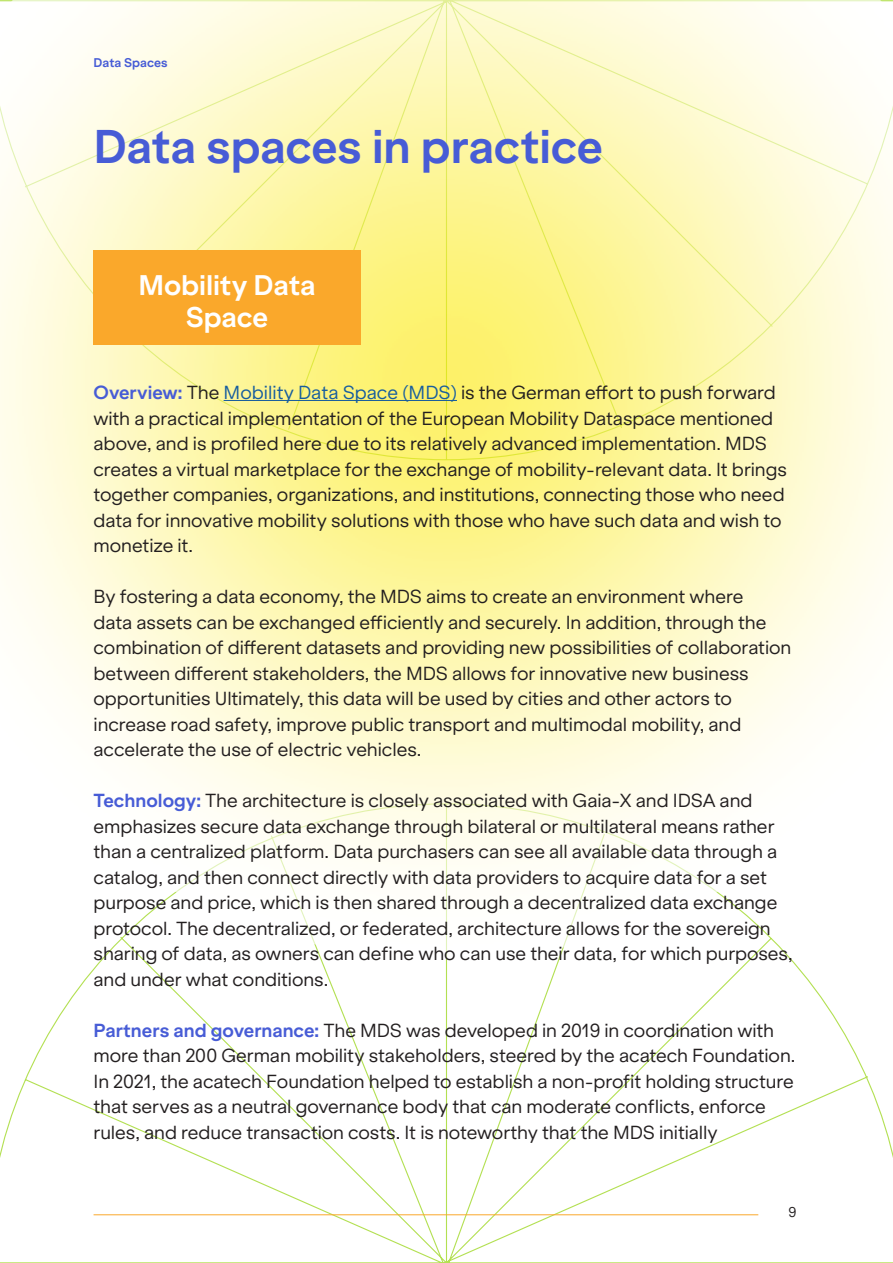
<style>
.page{position:relative;width:893px;height:1263px;background:#fff}
.page>*{position:absolute;margin:0;border:0;box-sizing:border-box;transform-origin:0 0}
.t1{font:700 45px "Klarheit Grotesk";letter-spacing:-.01em;color:#475cd6}
.t2{font:700 27px/31.5px "Klarheit Grotesk";letter-spacing:-.005em;color:#fff;text-align:center}
.t3{font:18px/25.5px "Klarheit Grotesk";letter-spacing:-.005em;color:#231f20}
.t4{font:13.5px "Klarheit Grotesk";color:#231f20}
.t5{font:700 12px "Klarheit Grotesk";color:#475cd6}
.s1{font-weight:700;color:#475cd6}
.s2{color:#175d9e}
</style>
<div class="page">
<svg style="left:0;top:959px;width:893px;height:304px"></svg>
<img style="left:0;top:0;width:893px;height:959px">
<div style="left:94px;top:250px;width:267px;height:95px;background:#faa82b"></div>
<hr style="left:224px;top:400px;width:233px;height:1px;background:#175d9e">
<hr style="left:94px;top:1214px;width:664px;height:1px;background:#faa82b">
<p class="t5" style="left:94px;top:53px;width:76px">Data Spaces</p>
<p class="t1" style="left:94px;top:109px;width:511px">Data spaces in practice</p>
<p class="t2" style="left:139px;top:267px;width:179px">Mobility Data<br>Space</p>
<p class="t3" style="left:94px;top:378px;width:695px"><span class="s1">Overview:</span> The <span class="s2">Mobility Data Space (MDS)</span> is the German effort to push forward with a practical implementation of the European Mobility Dataspace mentioned above, and is profiled here due to its relatively advanced implementation. MDS creates a virtual marketplace for the exchange of mobility-relevant data. It brings together companies, organizations, and institutions, connecting those who need data for innovative mobility solutions with those who have such data and wish to monetize it.</p>
<p class="t3" style="left:94px;top:582px;width:699px">By fostering a data economy, the MDS aims to create an environment where<br>data assets can be exchanged efficiently and securely. In addition, through the combination of different datasets and providing new possibilities of collaboration between different stakeholders, the MDS allows for innovative new business opportunities Ultimately, this data will be used by cities and other actors to increase road safety, improve public transport and multimodal mobility, and accelerate the use of electric vehicles.</p>
<p class="t3" style="left:94px;top:786px;width:701px"><span class="s1">Technology:</span> The architecture is closely associated with Gaia-X and IDSA and emphasizes secure data exchange through bilateral or multilateral means rather than a centralized platform. Data purchasers can see all available data through a catalog, and then connect directly with data providers to acquire data for a set purpose and price, which is then shared through a decentralized data exchange protocol. The decentralized, or federated, architecture allows for the sovereign sharing of data, as owners can define who can use their data, for which purposes, and under what conditions.</p>
<p class="t3" style="left:94px;top:1015px;width:703px"><span class="s1">Partners and governance:</span> The MDS was developed in 2019 in coordination with more than 200 German mobility stakeholders, steered by the acatech Foundation.<br>In 2021, the acatech Foundation helped to establish a non-profit holding structure that serves as a neutral governance body that can moderate conflicts, enforce rules, and reduce transaction costs. It is noteworthy that the MDS initially</p>
<p class="t4" style="left:789px;top:1201px;width:10px">9</p>
</div>
